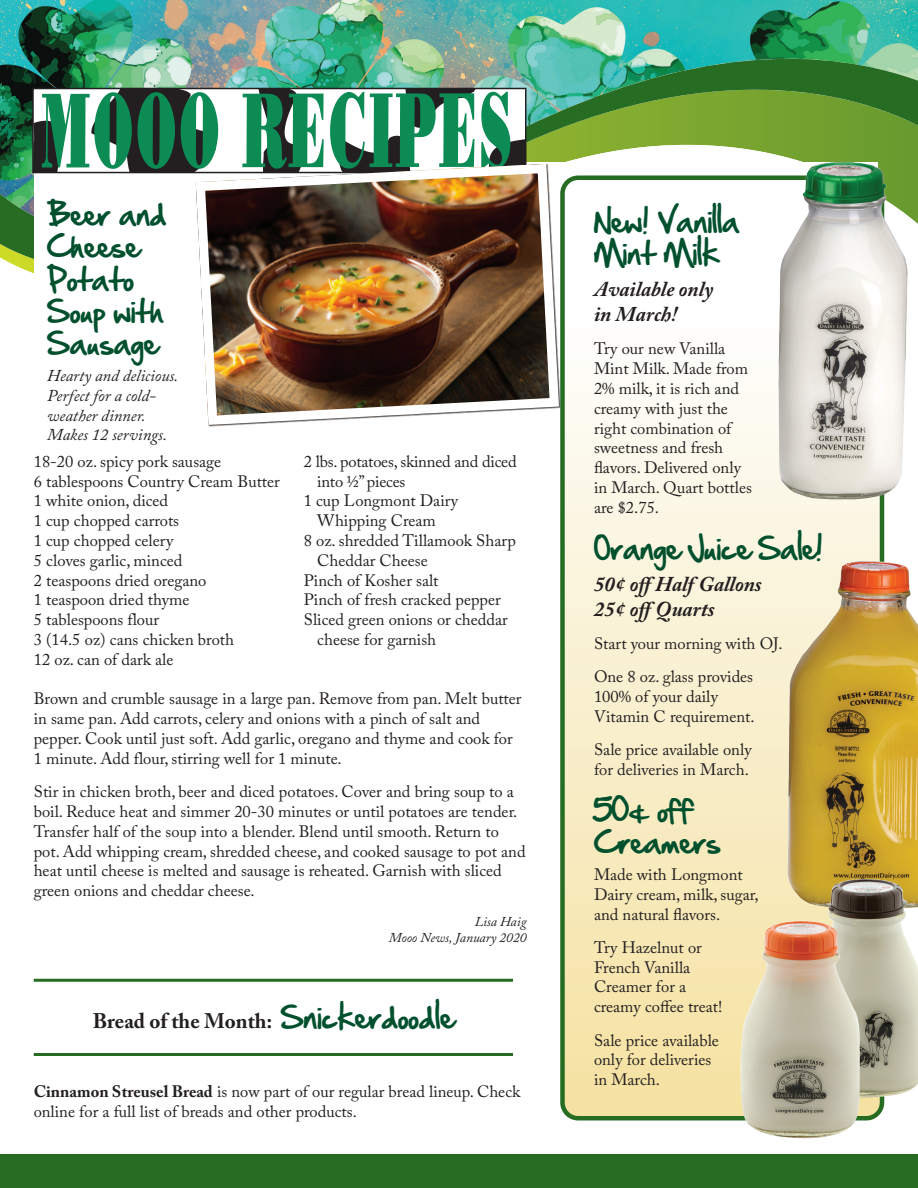
<style>
.page{position:relative;width:918px;height:1188px;background:#fff}
.page>*{position:absolute;margin:0;border:0;box-sizing:border-box;transform-origin:0 0}
.t1{font:27px/32.4px "Hand Of Sean";color:#00502e}
.t2{font:italic 700 21px/25.2px "Adobe Caslon Pro";color:#231f20}
.t3{font:700 21px "Adobe Caslon Pro";color:#231f20}
.t4{font:16.5px/19.8px "Adobe Caslon Pro";color:#231f20}
.t5{font:italic 16.5px/19.8px "Adobe Caslon Pro";color:#231f20}
.t6{font:italic 13.5px "Adobe Caslon Pro";color:#231f20}
.s1{font-family:"Hand Of Sean";font-weight:400;font-size:27px;color:#00502e}
.s2{font-weight:700}
</style>
<div class="page">
<img style="left:0;top:0;width:918px;height:39px">
<img style="left:0;top:39px;width:918px;height:72px">
<svg style="left:0;top:111px;width:918px;height:163px"></svg>
<div style="left:0;top:1154px;width:918px;height:34px;background:#266c23"></div>
<div style="left:34px;top:162px;width:844px;height:655px;background:#fff"></div>
<svg style="left:35px;top:91px;width:488px;height:79px"></svg>
<div style="left:32px;top:88px;width:494px;height:85px;border:2px solid #231f20"></div>
<img style="left:191px;top:159px;width:373px;height:268px">
<hr style="left:34px;top:979px;width:479px;height:3px;background:#266c23">
<hr style="left:34px;top:1053px;width:479px;height:3px;background:#266c23">
<svg style="left:562px;top:178px;width:317px;height:937px"></svg>
<div style="left:560px;top:175px;width:324px;height:945px;border:4px solid #266c23;border-radius:16px"></div>
<img style="left:709px;top:115px;width:209px;height:405px">
<img style="left:716px;top:540px;width:202px;height:344px">
<img style="left:776px;top:850px;width:142px;height:245px">
<img style="left:709px;top:884px;width:188px;height:255px">
<p class="t1" style="left:47px;top:198px;width:121px">Beer and<br>Cheese<br>Potato<br>Soup with<br>Sausage</p>
<p class="t5" style="left:47px;top:365px;width:133px">Hearty and delicious.<br>Perfect for a cold&shy;weather dinner.<br>Makes 12 servings.</p>
<p class="t4" style="left:34px;top:451px;width:189px">18-20 oz. spicy pork sausage</p>
<p class="t4" style="left:304px;top:451px;width:214px">2 lbs. potatoes, skinned and diced</p>
<p class="t4" style="left:34px;top:471px;width:248px">6 tablespoons Country Cream Butter</p>
<p class="t4" style="left:317px;top:471px;width:90px">into ½” pieces</p>
<p class="t4" style="left:34px;top:491px;width:136px">1 white onion, diced</p>
<p class="t4" style="left:304px;top:491px;width:156px">1 cup Longmont Dairy</p>
<p class="t4" style="left:34px;top:511px;width:147px">1 cup chopped carrots</p>
<p class="t4" style="left:317px;top:511px;width:120px">Whipping Cream</p>
<p class="t4" style="left:34px;top:530px;width:141px">1 cup chopped celery</p>
<p class="t4" style="left:304px;top:530px;width:214px">8 oz. shredded Tillamook Sharp</p>
<p class="t4" style="left:34px;top:550px;width:150px">5 cloves garlic, minced</p>
<p class="t4" style="left:317px;top:550px;width:112px">Cheddar Cheese</p>
<p class="t4" style="left:34px;top:570px;width:174px">2 teaspoons dried oregano</p>
<p class="t4" style="left:304px;top:570px;width:136px">Pinch of Kosher salt</p>
<p class="t4" style="left:34px;top:590px;width:157px">1 teaspoon dried thyme</p>
<p class="t4" style="left:304px;top:590px;width:198px">Pinch of fresh cracked pepper</p>
<p class="t4" style="left:34px;top:610px;width:127px">5 tablespoons flour</p>
<p class="t4" style="left:304px;top:610px;width:205px">Sliced green onions or cheddar</p>
<p class="t4" style="left:34px;top:629px;width:202px">3 (14.5 oz) cans chicken broth</p>
<p class="t4" style="left:317px;top:629px;width:120px">cheese for garnish</p>
<p class="t4" style="left:34px;top:649px;width:141px">12 oz. can of dark ale</p>
<p class="t4" style="left:34px;top:689px;width:489px">Brown and crumble sausage in a large pan. Remove from pan. Melt butter in same pan. Add carrots, celery and onions with a pinch of salt and pepper. Cook until just soft. Add garlic, oregano and thyme and cook for 1 minute. Add flour, stirring well for 1 minute.</p>
<p class="t4" style="left:34px;top:782px;width:493px">Stir in chicken broth, beer and diced potatoes. Cover and bring soup to a boil. Reduce heat and simmer 20-30 minutes or until potatoes are tender.<br>Transfer half of the soup into a blender. Blend until smooth. Return to pot. Add whipping cream, shredded cheese, and cooked sausage to pot and heat until cheese is melted and sausage is reheated. Garnish with sliced green onions and cheddar cheese.</p>
<p class="t6" style="left:475px;top:913px;width:53px">Lisa Haig</p>
<p class="t6" style="left:389px;top:929px;width:139px">Mooo News, January 2020</p>
<p class="t3" style="left:93px;top:1008px;width:362px">Bread of the Month: <span class="s1">Snickerdoodle</span></p>
<p class="t4" style="left:34px;top:1081px;width:488px"><span class="s2">Cinnamon Streusel Bread</span> is now part of our regular bread lineup. Check online for a full list of breads and other products.</p>
<p class="t1" style="left:594px;top:204px;width:147px">New! Vanilla<br>Mint Milk</p>
<p class="t2" style="left:594px;top:276px;width:121px">Available only in March!</p>
<p class="t4" style="left:594px;top:339px;width:159px">Try our new Vanilla<br>Mint Milk. Made from<br>2% milk, it is rich and creamy with just the right combination of sweetness and fresh flavors. Delivered only in March. Quart bottles are $2.75.</p>
<p class="t1" style="left:594px;top:532px;width:231px">Orange Juice Sale!</p>
<p class="t2" style="left:594px;top:571px;width:169px">50¢ offHalf Gallons</p>
<p class="t2" style="left:594px;top:596px;width:122px">25¢ offQuarts</p>
<p class="t4" style="left:594px;top:634px;width:190px">Start your morning with OJ.</p>
<p class="t4" style="left:594px;top:667px;width:162px">One 8 oz. glass provides<br>100% of your daily<br>Vitamin C requirement.</p>
<p class="t4" style="left:594px;top:740px;width:159px">Sale price available only for deliveries in March.</p>
<p class="t1" style="left:594px;top:794px;width:128px">50¢ off<br>Creamers</p>
<p class="t4" style="left:594px;top:864px;width:166px">Made with Longmont<br>Dairy cream, milk, sugar, and natural flavors.</p>
<p class="t4" style="left:594px;top:937px;width:130px">Try Hazelnut or<br>French Vanilla<br>Creamer for a creamy coffee treat!</p>
<p class="t4" style="left:594px;top:1030px;width:126px">Sale price available only for deliveries in March.</p>
</div>
